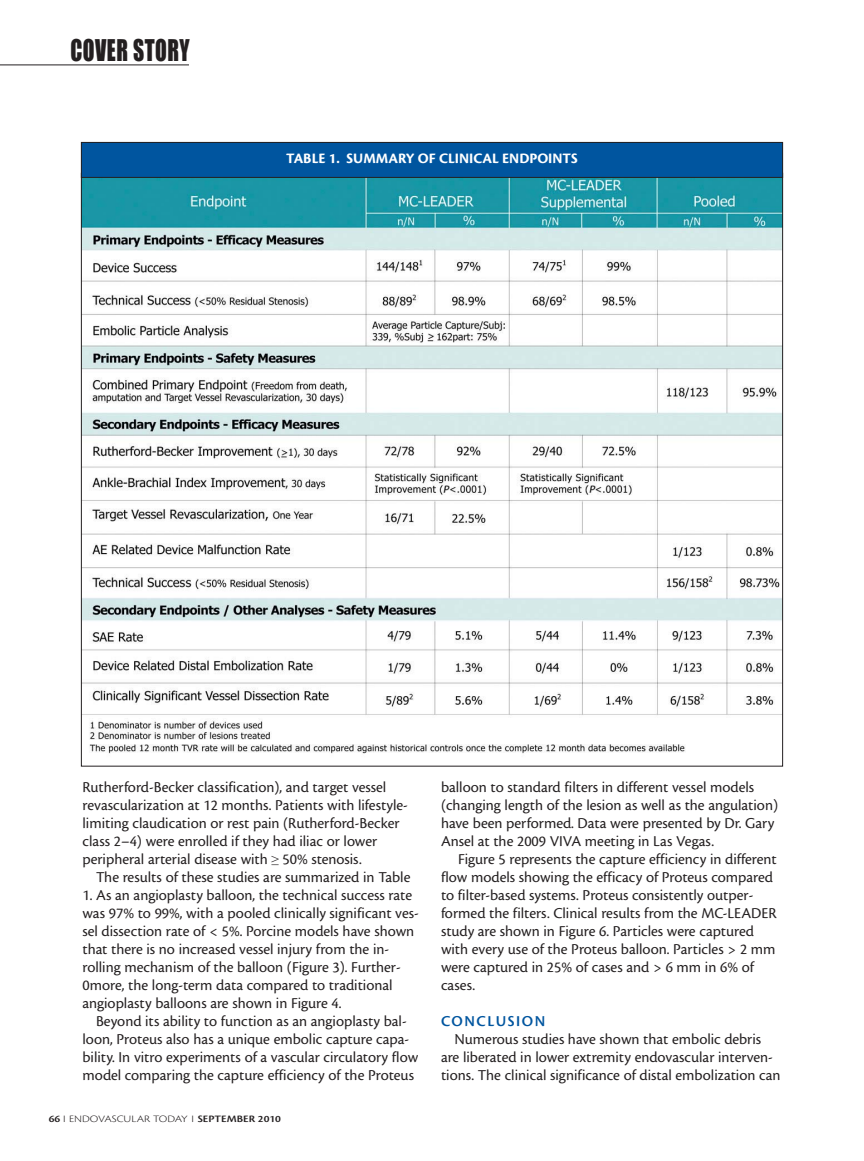
<style>
.page{position:relative;width:864px;height:1161px;background:#fff}
.page>*{position:absolute;margin:0;border:0;box-sizing:border-box;transform-origin:0 0}
.t1{font:27.75px "Impact";letter-spacing:.02em;color:#231f20;scale:.78 1}
.t2{font:15.75px/18px "Cronos MM 408 11";color:#231f20}
.t3{font:15.75px "Cronos MM 574 11";letter-spacing:.095em;color:#00559f}
.t4{font:15px "Cronos MM 700 11";color:#fff}
.t5{font:10.2px "Cronos MM 250 11";color:#231f20;scale:1.18 1}
.s1{font-family:"Century";font-size:13.5px}
.s2{font-family:"Cronos MM 574 11"}
</style>
<div class="page">
<hr style="left:0;top:65px;width:189px;height:1px;background:#231f20">
<img style="left:83px;top:178px;width:698px;height:576px">
<div style="left:81px;top:142px;width:702px;height:35px;background:#00559f"></div>
<div style="left:81px;top:142px;width:702px;height:36px;border:1px solid #231f20"></div>
<h1 class="t1" style="left:70px;top:41px;width:154px">COVER STORY</h1>
<p class="t4" style="left:286px;top:154px;width:293px">TABLE 1. SUMMARY OF CLINICAL ENDPOINTS</p>
<p class="t2" style="left:82px;top:779px;width:327px">Rutherford-Becker classification), and target vessel revascularization at 12 months. Patients with lifestyle&shy;limiting claudication or rest pain (Rutherford-Becker class 2–4) were enrolled if they had iliac or lower peripheral arterial disease with <span class="s1">≥</span> 50% stenosis.</p>
<p class="t2" style="left:96px;top:869px;width:316px">The results of these studies are summarized in Table</p>
<p class="t2" style="left:83px;top:887px;width:338px">1. As an angioplasty balloon, the technical success rate was 97% to 99%, with a pooled clinically significant ves&shy;sel dissection rate of &lt; 5%. Porcine models have shown that there is no increased vessel injury from the in&shy;rolling mechanism of the balloon (Figure 3). Further-0more, the long-term data compared to traditional angioplasty balloons are shown in Figure 4.</p>
<p class="t2" style="left:83px;top:1013px;width:337px;text-align:center">Beyond its ability to function as an angioplasty bal&shy;loon, Proteus also has a unique embolic capture capa&shy;bility. In vitro experiments of a vascular circulatory flow model comparing the capture efficiency of the Proteus</p>
<p class="t5" style="left:49px;top:1114px;width:198px"><span class="s2">66</span> I ENDOVASCULAR TODAY I <span class="s2">SEPTEMBER 2010</span></p>
<p class="t2" style="left:441px;top:779px;width:339px">balloon to standard filters in different vessel models (changing length of the lesion as well as the angulation) have been performed. Data were presented by Dr. Gary Ansel at the 2009 VIVA meeting in Las Vegas.</p>
<p class="t2" style="left:441px;top:851px;width:337px;text-indent:17px">Figure 5 represents the capture efficiency in different flow models showing the efficacy of Proteus compared to filter-based systems. Proteus consistently outper&shy;formed the filters. Clinical results from the MC-LEADER study are shown in Figure 6. Particles were captured with every use of the Proteus balloon. Particles &gt; 2 mm were captured in 25% of cases and &gt; 6 mm in 6% of cases.</p>
<p class="t3" style="left:441px;top:1016px;width:106px">CONCLUSION</p>
<p class="t2" style="left:441px;top:1031px;width:341px;text-align:center">Numerous studies have shown that embolic debris<br>are liberated in lower extremity endovascular interven&shy;tions. The clinical significance of distal embolization can</p>
</div>
